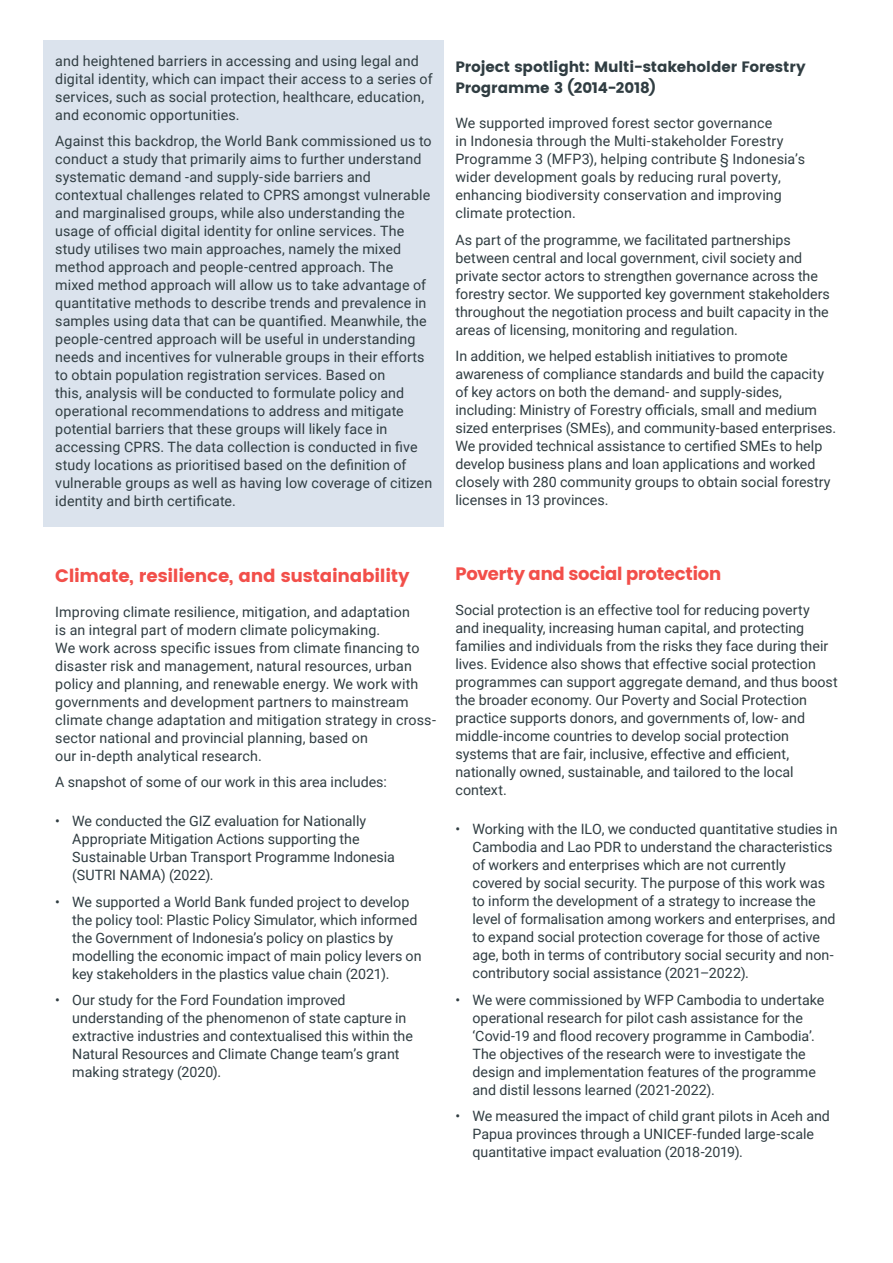
<style>
.page{position:relative;width:893px;height:1263px;background:#fff}
.page>*{position:absolute;margin:0;border:0;box-sizing:border-box;transform-origin:0 0}
.t1{font:18px "Poppins";letter-spacing:-.015em;color:#f24f4a}
.t2{font:700 18px "Poppins";letter-spacing:-.01em;color:#f24f4a}
.t3{font:15px/21px "Poppins";letter-spacing:-.005em;color:#303d42}
.t4{font:14.25px/18px "Roboto";color:#303d42}
</style>
<div class="page">
<div style="left:43px;top:40px;width:401px;height:486px;background:#dbe3ed"></div>
<p class="t4" style="left:55px;top:51px;width:379px">and heightened barriers in accessing and using legal and digital identity, which can impact their access to a series of services, such as social protection, healthcare, education, and economic opportunities.</p>
<p class="t4" style="left:55px;top:132px;width:378px">Against this backdrop, the World Bank commissioned us to conduct a study that primarily aims to further understand systematic demand -and supply-side barriers and contextual challenges related to CPRS amongst vulnerable and marginalised groups, while also understanding the usage of official digital identity for online services. The study utilises two main approaches, namely the mixed method approach and people-centred approach. The mixed method approach will allow us to take advantage of quantitative methods to describe trends and prevalence in samples using data that can be quantified. Meanwhile, the people-centred approach will be useful in understanding needs and incentives for vulnerable groups in their efforts to obtain population registration services. Based on<br>this, analysis will be conducted to formulate policy and operational recommendations to address and mitigate potential barriers that these groups will likely face in accessing CPRS. The data collection is conducted in five study locations as prioritised based on the definition of vulnerable groups as well as having low coverage of citizen identity and birth certificate.</p>
<p class="t3" style="left:455px;top:56px;width:352px">Project spotlight: Multi-stakeholder Forestry<br>Programme 3 (2014-2018)</p>
<p class="t4" style="left:455px;top:113px;width:351px">We supported improved forest sector governance<br>in Indonesia through the Multi-stakeholder Forestry Programme 3 (MFP3), helping contribute § Indonesia’s wider development goals by reducing rural poverty, enhancing biodiversity conservation and improving climate protection.</p>
<p class="t4" style="left:455px;top:230px;width:376px">As part of the programme, we facilitated partnerships between central and local government, civil society and private sector actors to strengthen governance across the forestry sector. We supported key government stakeholders throughout the negotiation process and built capacity in the areas of licensing, monitoring and regulation.</p>
<p class="t4" style="left:455px;top:346px;width:382px">In addition, we helped establish initiatives to promote awareness of compliance standards and build the capacity of key actors on both the demand- and supply-sides, including: Ministry of Forestry officials, small and medium sized enterprises (SMEs), and community-based enterprises.<br>We provided technical assistance to certified SMEs to help develop business plans and loan applications and worked closely with 280 community groups to obtain social forestry licenses in 13 provinces.</p>
<p class="t1" style="left:55px;top:565px;width:356px">Climate, resilience, and sustainability</p>
<p class="t4" style="left:55px;top:602px;width:382px">Improving climate resilience, mitigation, and adaptation<br>is an integral part of modern climate policymaking.<br>We work across specific issues from climate financing to disaster risk and management, natural resources, urban policy and planning, and renewable energy. We work with governments and development partners to mainstream climate change adaptation and mitigation strategy in cross&shy;sector national and provincial planning, based on<br>our in-depth analytical research.</p>
<p class="t4" style="left:55px;top:772px;width:333px">A snapshot of some of our work in this area includes:</p>
<p class="t4" style="left:72px;top:812px;width:324px;text-indent:-17px">• We conducted the GIZ evaluation for Nationally Appropriate Mitigation Actions supporting the Sustainable Urban Transport Programme Indonesia (SUTRI NAMA) (2022).</p>
<p class="t4" style="left:72px;top:892px;width:351px;text-indent:-17px">• We supported a World Bank funded project to develop the policy tool: Plastic Policy Simulator, which informed the Government of Indonesia’s policy on plastics by modelling the economic impact of main policy levers on key stakeholders in the plastics value chain (2021).</p>
<p class="t4" style="left:72px;top:991px;width:342px;text-indent:-17px">• Our study for the Ford Foundation improved understanding of the phenomenon of state capture in extractive industries and contextualised this within the Natural Resources and Climate Change team’s grant making strategy (2020).</p>
<p class="t2" style="left:455px;top:563px;width:267px">Poverty and social protection</p>
<p class="t4" style="left:455px;top:600px;width:384px">Social protection is an effective tool for reducing poverty<br>and inequality, increasing human capital, and protecting families and individuals from the risks they face during their lives. Evidence also shows that effective social protection programmes can support aggregate demand, and thus boost the broader economy. Our Poverty and Social Protection practice supports donors, and governments of, low- and middle-income countries to develop social protection systems that are fair, inclusive, effective and efficient, nationally owned, sustainable, and tailored to the local context.</p>
<p class="t4" style="left:472px;top:820px;width:367px;text-indent:-17px">• Working with the ILO, we conducted quantitative studies in Cambodia and Lao PDR to understand the characteristics of workers and enterprises which are not currently covered by social security. The purpose of this work was to inform the development of a strategy to increase the level of formalisation among workers and enterprises, and to expand social protection coverage for those of active age, both in terms of contributory social security and non&shy;contributory social assistance (2021–2022).</p>
<p class="t4" style="left:472px;top:990px;width:353px;text-indent:-17px">• We were commissioned by WFP Cambodia to undertake operational research for pilot cash assistance for the ‘Covid-19 and flood recovery programme in Cambodia’.<br>The objectives of the research were to investigate the design and implementation features of the programme and distil lessons learned (2021-2022).</p>
<p class="t4" style="left:472px;top:1107px;width:359px;text-indent:-17px">• We measured the impact of child grant pilots in Aceh and<br>Papua provinces through a UNICEF-funded large-scale quantitative impact evaluation (2018-2019).</p>
</div>
